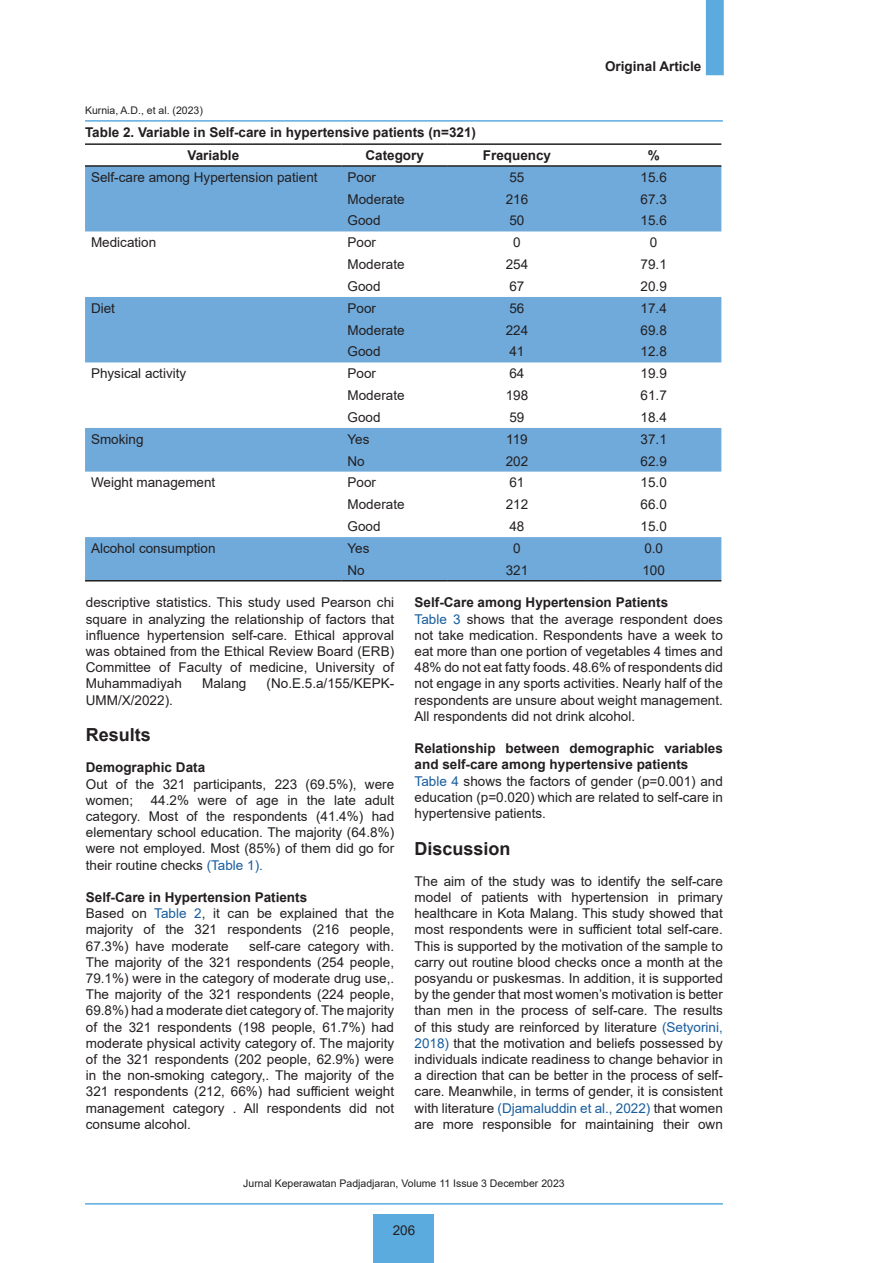
<style>
.page{position:relative;width:893px;height:1263px;background:#fff}
.page>*{position:absolute;margin:0;border:0;box-sizing:border-box;transform-origin:0 0}
.Heading_1{font:700 18px "Arial";color:#231f20}
.Paragraf_Awal{font:13.5px/16.2px "Arial";color:#231f20;text-align:justify}
.Paragraf_Awal-2{font:700 13.5px/16.2px "Arial";color:#231f20}
.Judul_Table{font:700 13.5px "Arial";color:#231f20}
.Header_-_Author{font:10.5px "Arial";color:#231f20}
.s1{color:#175d9e}
</style>
<div class="page">
<div style="left:706px;top:0;width:18px;height:75px;background:#5babdf;border:2px solid #5babdf"></div>
<div style="left:374px;top:1214px;width:60px;height:49px;background:#5babdf"></div>
<hr style="left:85px;top:1203px;width:638px;height:1px;background:#5babdf">
<hr style="left:85px;top:120px;width:638px;height:2px;background:#5babdf">
<svg style="left:85px;top:167px;width:636px;height:413px;fill:#6faadb"></svg>
<hr style="left:85px;top:143px;width:257px;height:2px;background:#231f20">
<hr style="left:342px;top:143px;width:106px;height:2px;background:#231f20">
<hr style="left:448px;top:143px;width:138px;height:2px;background:#231f20">
<hr style="left:586px;top:143px;width:135px;height:2px;background:#231f20">
<hr style="left:85px;top:165px;width:257px;height:2px;background:#231f20">
<hr style="left:342px;top:165px;width:106px;height:2px;background:#231f20">
<hr style="left:448px;top:165px;width:138px;height:2px;background:#231f20">
<hr style="left:586px;top:165px;width:135px;height:2px;background:#231f20">
<hr style="left:85px;top:580px;width:257px;height:1px;background:#231f20">
<hr style="left:342px;top:580px;width:106px;height:1px;background:#231f20">
<hr style="left:448px;top:580px;width:138px;height:1px;background:#231f20">
<hr style="left:586px;top:580px;width:135px;height:1px;background:#231f20">
<p class="Paragraf_Awal-2" style="left:605px;top:58px;width:98px">Original Article</p>
<p class="Header_-_Author" style="left:85px;top:103px;width:119px">Kurnia, A.D., et al. (2023)</p>
<p class="Judul_Table" style="left:85px;top:123px;width:393px">Table 2. Variable in Self-care in hypertensive patients (n=321)</p>
<p class="Paragraf_Awal-2" style="left:187px;top:147px;width:53px">Variable</p>
<p class="Paragraf_Awal-2" style="left:365px;top:147px;width:60px">Category</p>
<p class="Paragraf_Awal-2" style="left:483px;top:147px;width:70px">Frequency</p>
<p class="Paragraf_Awal-2" style="left:648px;top:147px;width:14px">%</p>
<p class="Paragraf_Awal" style="left:91px;top:169px;width:228px">Self-care among Hypertension patient</p>
<p class="Paragraf_Awal" style="left:348px;top:169px;width:30px">Poor</p>
<p class="Paragraf_Awal" style="left:509px;top:169px;width:17px">55</p>
<p class="Paragraf_Awal" style="left:641px;top:169px;width:28px">15.6</p>
<p class="Paragraf_Awal" style="left:348px;top:191px;width:59px">Moderate</p>
<p class="Paragraf_Awal" style="left:506px;top:191px;width:24px">216</p>
<p class="Paragraf_Awal" style="left:641px;top:191px;width:28px">67.3</p>
<p class="Paragraf_Awal" style="left:348px;top:213px;width:35px">Good</p>
<p class="Paragraf_Awal" style="left:509px;top:213px;width:17px">50</p>
<p class="Paragraf_Awal" style="left:641px;top:213px;width:28px">15.6</p>
<p class="Paragraf_Awal" style="left:91px;top:234px;width:67px">Medication</p>
<p class="Paragraf_Awal" style="left:348px;top:234px;width:30px">Poor</p>
<p class="Paragraf_Awal" style="left:513px;top:234px;width:9px">0</p>
<p class="Paragraf_Awal" style="left:650px;top:234px;width:9px">0</p>
<p class="Paragraf_Awal" style="left:348px;top:256px;width:59px">Moderate</p>
<p class="Paragraf_Awal" style="left:506px;top:256px;width:24px">254</p>
<p class="Paragraf_Awal" style="left:641px;top:256px;width:28px">79.1</p>
<p class="Paragraf_Awal" style="left:348px;top:278px;width:35px">Good</p>
<p class="Paragraf_Awal" style="left:509px;top:278px;width:17px">67</p>
<p class="Paragraf_Awal" style="left:641px;top:278px;width:28px">20.9</p>
<p class="Paragraf_Awal" style="left:91px;top:300px;width:26px">Diet</p>
<p class="Paragraf_Awal" style="left:348px;top:300px;width:30px">Poor</p>
<p class="Paragraf_Awal" style="left:509px;top:300px;width:17px">56</p>
<p class="Paragraf_Awal" style="left:641px;top:300px;width:28px">17.4</p>
<p class="Paragraf_Awal" style="left:348px;top:322px;width:59px">Moderate</p>
<p class="Paragraf_Awal" style="left:506px;top:322px;width:24px">224</p>
<p class="Paragraf_Awal" style="left:641px;top:322px;width:28px">69.8</p>
<p class="Paragraf_Awal" style="left:348px;top:343px;width:35px">Good</p>
<p class="Paragraf_Awal" style="left:509px;top:343px;width:17px">41</p>
<p class="Paragraf_Awal" style="left:641px;top:343px;width:28px">12.8</p>
<p class="Paragraf_Awal" style="left:91px;top:365px;width:97px">Physical activity</p>
<p class="Paragraf_Awal" style="left:348px;top:365px;width:30px">Poor</p>
<p class="Paragraf_Awal" style="left:509px;top:365px;width:17px">64</p>
<p class="Paragraf_Awal" style="left:641px;top:365px;width:28px">19.9</p>
<p class="Paragraf_Awal" style="left:348px;top:387px;width:59px">Moderate</p>
<p class="Paragraf_Awal" style="left:506px;top:387px;width:24px">198</p>
<p class="Paragraf_Awal" style="left:641px;top:387px;width:28px">61.7</p>
<p class="Paragraf_Awal" style="left:348px;top:409px;width:35px">Good</p>
<p class="Paragraf_Awal" style="left:509px;top:409px;width:17px">59</p>
<p class="Paragraf_Awal" style="left:641px;top:409px;width:28px">18.4</p>
<p class="Paragraf_Awal" style="left:91px;top:431px;width:54px">Smoking</p>
<p class="Paragraf_Awal" style="left:348px;top:431px;width:24px">Yes</p>
<p class="Paragraf_Awal" style="left:506px;top:431px;width:23px">119</p>
<p class="Paragraf_Awal" style="left:641px;top:431px;width:28px">37.1</p>
<p class="Paragraf_Awal" style="left:348px;top:453px;width:19px">No</p>
<p class="Paragraf_Awal" style="left:506px;top:453px;width:24px">202</p>
<p class="Paragraf_Awal" style="left:641px;top:453px;width:28px">62.9</p>
<p class="Paragraf_Awal" style="left:91px;top:474px;width:126px">Weight management</p>
<p class="Paragraf_Awal" style="left:348px;top:474px;width:30px">Poor</p>
<p class="Paragraf_Awal" style="left:509px;top:474px;width:17px">61</p>
<p class="Paragraf_Awal" style="left:641px;top:474px;width:28px">15.0</p>
<p class="Paragraf_Awal" style="left:348px;top:496px;width:59px">Moderate</p>
<p class="Paragraf_Awal" style="left:506px;top:496px;width:24px">212</p>
<p class="Paragraf_Awal" style="left:641px;top:496px;width:28px">66.0</p>
<p class="Paragraf_Awal" style="left:348px;top:518px;width:35px">Good</p>
<p class="Paragraf_Awal" style="left:509px;top:518px;width:17px">48</p>
<p class="Paragraf_Awal" style="left:641px;top:518px;width:28px">15.0</p>
<p class="Paragraf_Awal" style="left:91px;top:540px;width:126px">Alcohol consumption</p>
<p class="Paragraf_Awal" style="left:348px;top:540px;width:24px">Yes</p>
<p class="Paragraf_Awal" style="left:513px;top:540px;width:9px">0</p>
<p class="Paragraf_Awal" style="left:644px;top:540px;width:20px">0.0</p>
<p class="Paragraf_Awal" style="left:348px;top:562px;width:19px">No</p>
<p class="Paragraf_Awal" style="left:506px;top:562px;width:24px">321</p>
<p class="Paragraf_Awal" style="left:642px;top:562px;width:24px">100</p>
<p class="Paragraf_Awal" style="left:86px;top:594px;width:310px">descriptive statistics. This study used Pearson chi square in analyzing the relationship of factors that influence hypertension self-care. Ethical approval was obtained from the Ethical Review Board (ERB)<br>Committee of Faculty of medicine, University of Muhammadiyah</p>
<p class="Paragraf_Awal" style="left:202px;top:675px;width:46px">Malang</p>
<p class="Paragraf_Awal" style="left:267px;top:675px;width:129px">(No.E.5.a/155/KEPK-</p>
<p class="Paragraf_Awal" style="left:86px;top:692px;width:89px">UMM/X/2022).</p>
<p class="Heading_1" style="left:86px;top:722px;width:67px">Results</p>
<p class="Paragraf_Awal-2" style="left:86px;top:760px;width:121px">Demographic Data</p>
<p class="Paragraf_Awal" style="left:86px;top:776px;width:310px">Out of the 321 participants, 223 (69.5%), were women;</p>
<p class="Paragraf_Awal" style="left:86px;top:792px;width:310px;text-indent:65px">44.2% were of age in the late adult category. Most of the respondents (41.4%) had elementary school education. The majority (64.8%) were not employed. Most (85%) of them did go for their routine checks <span class="s1">(Table 1).</span></p>
<p class="Paragraf_Awal-2" style="left:86px;top:889px;width:223px">Self-Care in Hypertension Patients</p>
<p class="Paragraf_Awal" style="left:86px;top:905px;width:310px">Based on <span class="s1">Table 2</span>, it can be explained that the majority of the 321 respondents (216 people, 67.3%) have moderate</p>
<p class="Paragraf_Awal" style="left:86px;top:938px;width:310px;text-indent:163px">self-care category with.<br>The majority of the 321 respondents (254 people, 79.1%) were in the category of moderate drug use,.<br>The majority of the 321 respondents (224 people, 69.8%) had a moderate diet category of. The majority of the 321 respondents (198 people, 61.7%) had moderate physical activity category of. The majority of the 321 respondents (202 people, 62.9%) were in the non-smoking category,. The majority of the 321 respondents (212, 66%) had sufficient weight management category . All respondents did not consume alcohol.</p>
<p class="Paragraf_Awal-2" style="left:415px;top:595px;width:255px">Self-Care among Hypertension Patients</p>
<p class="Paragraf_Awal" style="left:415px;top:611px;width:310px"><span class="s1">Table 3</span> shows that the average respondent does not take medication. Respondents have a week to eat more than one portion of vegetables 4 times and 48% do not eat fatty foods. 48.6% of respondents did not engage in any sports activities. Nearly half of the respondents are unsure about weight management.<br>All respondents did not drink alcohol.</p>
<p class="Paragraf_Awal-2" style="left:415px;top:740px;width:310px">Relationship between demographic variables and self-care among hypertensive patients</p>
<p class="Paragraf_Awal" style="left:415px;top:773px;width:310px"><span class="s1">Table 4</span> shows the factors of gender (p=0.001) and education (p=0.020) which are related to self-care in hypertensive patients.</p>
<p class="Heading_1" style="left:415px;top:835px;width:98px">Discussion</p>
<p class="Paragraf_Awal" style="left:415px;top:873px;width:310px">The aim of the study was to identify the self-care model of patients with hypertension in primary healthcare in Kota Malang. This study showed that most respondents were in sufficient total self-care.<br>This is supported by the motivation of the sample to carry out routine blood checks once a month at the posyandu or puskesmas. In addition, it is supported by the gender that most women’s motivation is better than men in the process of self-care. The results of this study are reinforced by literature <span class="s1">(Setyorini, 2018)</span> that the motivation and beliefs possessed by individuals indicate readiness to change behavior in a direction that can be better in the process of self&shy;care. Meanwhile, in terms of gender, it is consistent with literature <span class="s1">(Djamaluddin et al., 2022)</span> that women are more responsible for maintaining their own</p>
<p class="Header_-_Author" style="left:243px;top:1176px;width:323px">Jurnal Keperawatan Padjadjaran, Volume 11 Issue 3 December 2023</p>
<p class="Paragraf_Awal" style="left:393px;top:1222px;width:24px">206</p>
</div>
